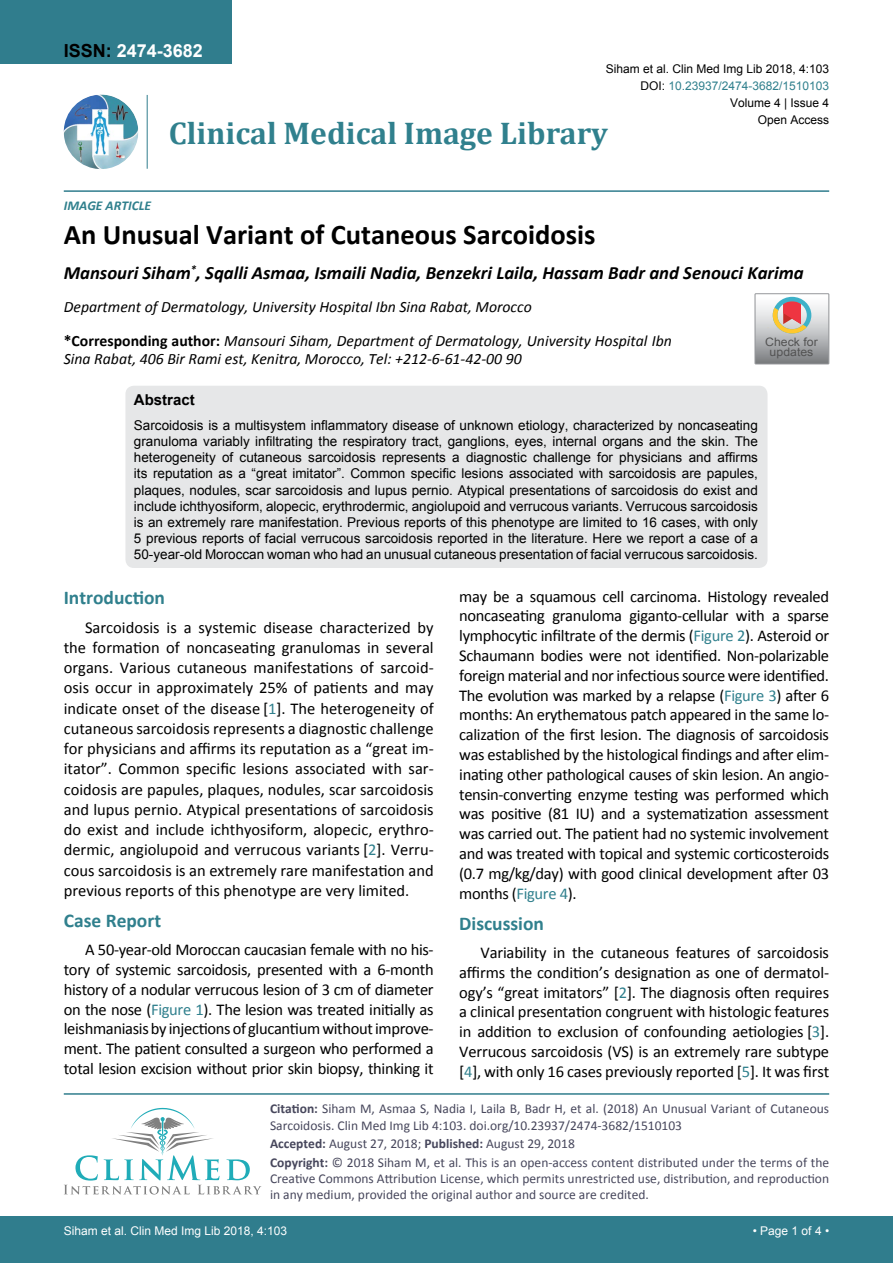
<style>
.page{position:relative;width:893px;height:1263px;background:#fff}
.page>*{position:absolute;margin:0;border:0;box-sizing:border-box;transform-origin:0 0}
.t1{font:700 31.5px "Cambria";color:#30808d}
.t2{font:700 28.5px "Calibri";color:#000}
.t3{font:700 19.5px "Calibri";color:#30808d}
.t4{font:italic 700 18.75px "Calibri";color:#000}
.t5{font:700 18px "Arial";color:#fff}
.t6{font:16.5px/19.8px "Calibri";letter-spacing:-.015em;color:#000;text-align:justify}
.t7{font:italic 15.75px/18.9px "Calibri";color:#000}
.t8{font:700 15px "Arial";color:#000}
.t9{font:13.5px/16.2px "Arial";color:#000;text-align:justify}
.t10{font:13.5px/16.2px "Calibri";color:#47475c}
.t11{font:italic 700 13.5px "Calibri";color:#30808d}
.t12{font:12px/17.2px "Arial";color:#000;text-align:right}
.t13{font:12px "Arial";color:#fff}
.t14{font:12px "Arial";color:#30808d}
.t15{font:11.7px/10.1px "Arial";color:#535353;text-align:center;scale:1.06 1}
.s1{color:#000}
.s2{font-weight:700;font-style:normal}
.s3{color:#30808d}
.s4{font-weight:700}
</style>
<div class="page">
<div style="left:0;top:0;width:231px;height:64px;background:#307d8d"></div>
<img style="left:64px;top:95px;width:74px;height:74px;border-radius:37px">
<hr style="left:147px;top:95px;width:1px;height:74px;background:#307d8d">
<hr style="left:64px;top:190px;width:765px;height:2px;background:#307d8d">
<div style="left:0;top:1216px;width:893px;height:47px;background:#307d8d"></div>
<hr style="left:64px;top:1093px;width:765px;height:2px;background:#307d8d">
<svg style="left:64px;top:1108px;width:197px;height:86px"></svg>
<div style="left:125px;top:386px;width:642px;height:182px;background:#e6e7e8;border-radius:9px"></div>
<svg style="left:755px;top:294px;width:74px;height:70px;background:#bdb6b3"></svg>
<p class="t5" style="left:64px;top:38px;width:141px"><span class="s1">ISSN:</span> 2474-3682</p>
<p class="t12" style="left:606px;top:60px;width:225px">Siham et al. Clin Med Img Lib 2018, 4:103</p>
<p class="t12" style="left:730px;top:94px;width:101px">Volume 4 | Issue 4<br>Open Access</p>
<p class="t14" style="left:640px;top:78px;width:190px"><span class="s1">DOI:</span> 10.23937/2474-3682/1510103</p>
<h1 class="t1" style="left:169px;top:111px;width:441px">Clinical Medical Image Library</h1>
<p class="t11" style="left:64px;top:197px;width:89px">IMAGE ARTICLE</p>
<h2 class="t2" style="left:64px;top:217px;width:533px">An Unusual Variant of Cutaneous Sarcoidosis</h2>
<p class="t4" style="left:64px;top:261px;width:741px">Mansouri Siham<sup>*</sup>, Sqalli Asmaa, Ismaili Nadia, Benzekri Laila, Hassam Badr and Senouci Karima</p>
<p class="t7" style="left:64px;top:297px;width:469px">Department of Dermatology, University Hospital Ibn Sina Rabat, Morocco</p>
<p class="t7" style="left:64px;top:330px;width:610px"><span class="s2">*Corresponding author:</span> Mansouri Siham, Department of Dermatology, University Hospital Ibn<br>Sina Rabat, 406 Bir Rami est, Kenitra, Morocco, Tel: +212-6-61-42-00 90</p>
<p class="t15" style="left:765px;top:337px;width:51px">Check for updates</p>
<p class="t8" style="left:134px;top:390px;width:62px">Abstract</p>
<p class="t9" style="left:134px;top:417px;width:625px">Sarcoidosis is a multisystem inflammatory disease of unknown etiology, characterized by noncaseating granuloma variably infiltrating the respiratory tract, ganglions, eyes, internal organs and the skin. The heterogeneity of cutaneous sarcoidosis represents a diagnostic challenge for physicians and affirms its reputation as a “great imitator”. Common specific lesions associated with sarcoidosis are papules, plaques, nodules, scar sarcoidosis and lupus pernio. Atypical presentations of sarcoidosis do exist and include ichthyosiform, alopecic, erythrodermic, angiolupoid and verrucous variants. Verrucous sarcoidosis is an extremely rare manifestation. Previous reports of this phenotype are limited to 16 cases, with only 5 previous reports of facial verrucous sarcoidosis reported in the literature. Here we report a case of a 50-year-old Moroccan woman who had an unusual cutaneous presentation of facial verrucous sarcoidosis.</p>
<p class="t3" style="left:64px;top:585px;width:103px">Introduction</p>
<p class="t6" style="left:64px;top:617px;width:371px;line-height:20.2px;text-indent:21px">Sarcoidosis is a systemic disease characterized by the formation of noncaseating granulomas in several organs. Various cutaneous manifestations of sarcoid&shy;osis occur in approximately 25% of patients and may indicate onset of the disease [<span class="s3">1</span>]. The heterogeneity of cutaneous sarcoidosis represents a diagnostic challenge for physicians and affirms its reputation as a “great im&shy;itator”. Common specific lesions associated with sar&shy;coidosis are papules, plaques, nodules, scar sarcoidosis and lupus pernio. Atypical presentations of sarcoidosis do exist and include ichthyosiform, alopecic, erythro&shy;dermic, angiolupoid and verrucous variants [<span class="s3">2</span>]. Verru&shy;cous sarcoidosis is an extremely rare manifestation and previous reports of this phenotype are very limited.</p>
<p class="t3" style="left:64px;top:908px;width:99px">Case Report</p>
<p class="t6" style="left:64px;top:940px;width:371px;text-indent:21px">A 50-year-old Moroccan caucasian female with no his&shy;tory of systemic sarcoidosis, presented with a 6-month history of a nodular verrucous lesion of 3 cm of diameter on the nose (<span class="s3">Figure 1</span>). The lesion was treated initially as leishmaniasis by injections of glucantium without improve&shy;ment. The patient consulted a surgeon who performed a total lesion excision without prior skin biopsy, thinking it</p>
<p class="t6" style="left:459px;top:586px;width:371px">may be a squamous cell carcinoma. Histology revealed noncaseating granuloma giganto-cellular with a sparse lymphocytic infiltrate of the dermis (<span class="s3">Figure 2</span>). Asteroid or Schaumann bodies were not identified. Non-polarizable foreign material and nor infectious source were identified.<br>The evolution was marked by a relapse (<span class="s3">Figure 3</span>) after 6 months: An erythematous patch appeared in the same lo&shy;calization of the first lesion. The diagnosis of sarcoidosis was established by the histological findings and after elim&shy;inating other pathological causes of skin lesion. An angio&shy;tensin-converting enzyme testing was performed which was positive (81 IU) and a systematization assessment was carried out. The patient had no systemic involvement and was treated with topical and systemic corticosteroids (0.7 mg/kg/day) with good clinical development after 03 months (<span class="s3">Figure 4</span>).</p>
<p class="t3" style="left:459px;top:911px;width:86px">Discussion</p>
<p class="t6" style="left:459px;top:943px;width:371px;text-indent:21px">Variability in the cutaneous features of sarcoidosis affirms the condition’s designation as one of dermatol&shy;ogy’s “great imitators” [<span class="s3">2</span>]. The diagnosis often requires a clinical presentation congruent with histologic features in addition to exclusion of confounding aetiologies [<span class="s3">3</span>].<br>Verrucous sarcoidosis (VS) is an extremely rare subtype [<span class="s3">4</span>], with only 16 cases previously reported [<span class="s3">5</span>]. It was first</p>
<p class="t10" style="left:270px;top:1101px;width:561px"><span class="s4">Citation:</span> Siham M, Asmaa S, Nadia I, Laila B, Badr H, et al. (2018) An Unusual Variant of Cutaneous<br>Sarcoidosis. Clin Med Img Lib 4:103. doi.org/10.23937/2474-3682/1510103</p>
<p class="t10" style="left:270px;top:1154px;width:561px;text-align:justify"><span class="s4">Copyright:</span> © 2018 Siham M, et al. This is an open-access content distributed under the terms of the Creative Commons Attribution License, which permits unrestricted use, distribution, and reproduction in any medium, provided the original author and source are credited.</p>
<p class="t10" style="left:270px;top:1135px;width:306px"><span class="s4">Accepted:</span> August 27, 2018; <span class="s4">Published:</span> August 29, 2018</p>
<p class="t13" style="left:64px;top:1223px;width:225px">Siham et al. Clin Med Img Lib 2018, 4:103</p>
<p class="t13" style="left:753px;top:1223px;width:78px">• Page 1 of 4 •</p>
</div>
